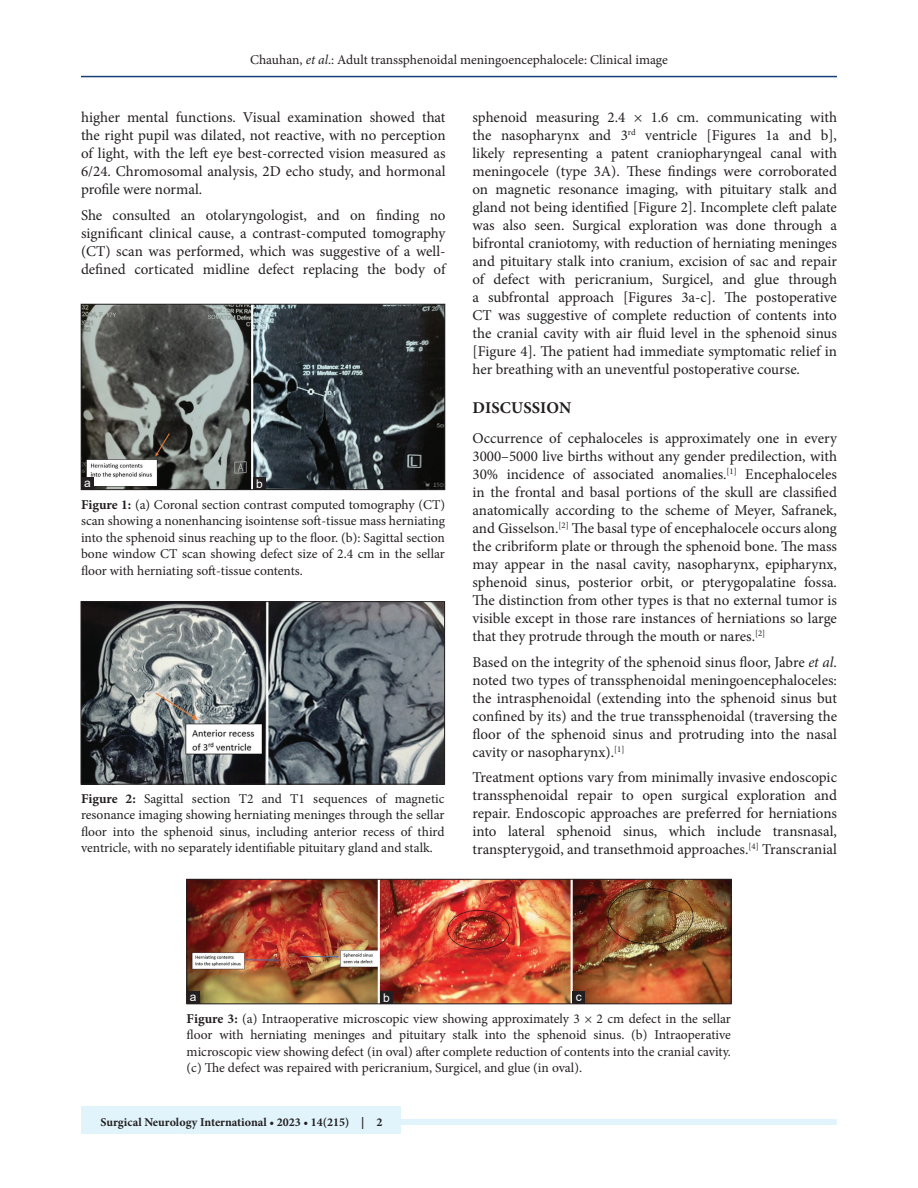
<style>
.page{position:relative;width:918px;height:1188px;background:#fff}
.page>*{position:absolute;margin:0;border:0;box-sizing:border-box;transform-origin:0 0}
.t1{font:700 16.5px "Minion Pro";letter-spacing:.01em;color:#231f20}
.t2{font:15px/18px "Minion Pro";color:#231f20;text-align:justify}
.t3{font:13.5px/16.5px "Minion Pro";color:#231f20;text-align:justify}
.t4{font:700 12px "Minion Pro";color:#231f20}
.t5{font:12px "Arial";color:#fff}
.s1{font-style:italic}
.s2{font-weight:700}
</style>
<div class="page">
<hr style="left:81px;top:76px;width:756px;height:1px;background:#164077">
<div style="left:81px;top:1119px;width:756px;height:6px;background:#e1f4fc"></div>
<div style="left:81px;top:1106px;width:319px;height:28px;background:#e1f4fc"></div>
<img style="left:83px;top:603px;width:360px;height:179px">
<div style="left:81px;top:601px;width:364px;height:183px;border:1px solid #231f20"></div>
<img style="left:83px;top:306px;width:360px;height:182px">
<div style="left:81px;top:304px;width:364px;height:186px;border:1px solid #231f20"></div>
<div style="left:253px;top:477px;width:13px;height:13px;background:#231f20"></div>
<div style="left:81px;top:477px;width:13px;height:13px;background:#231f20"></div>
<img style="left:189px;top:881px;width:540px;height:121px">
<div style="left:187px;top:879px;width:544px;height:125px;border:1px solid #231f20"></div>
<div style="left:572px;top:991px;width:13px;height:13px;background:#231f20"></div>
<div style="left:380px;top:991px;width:13px;height:13px;background:#231f20"></div>
<div style="left:187px;top:991px;width:12px;height:13px;background:#231f20"></div>
<p class="t3" style="left:250px;top:51px;width:419px">Chauhan, <span class="s1">et al</span>.: Adult transsphenoidal meningoencephalocele: Clinical image</p>
<p class="t2" style="left:81px;top:109px;width:366px">higher mental functions. Visual examination showed that the right pupil was dilated, not reactive, with no perception of light, with the left eye best-corrected vision measured as 6/24. Chromosomal analysis, 2D echo study, and hormonal profile were normal.</p>
<p class="t2" style="left:81px;top:206px;width:366px">She consulted an otolaryngologist, and on finding no significant clinical cause, a contrast-computed tomography (CT) scan was performed, which was suggestive of a well&shy;defined corticated midline defect replacing the body of</p>
<p class="t5" style="left:84px;top:474px;width:8px">a</p>
<p class="t5" style="left:256px;top:475px;width:8px">b</p>
<p class="t3" style="left:81px;top:496px;width:366px"><span class="s2">Figure 1:</span> (a) Coronal section contrast computed tomography (CT) scan showing a nonenhancing isointense soft-tissue mass herniating into the sphenoid sinus reaching up to the floor. (b): Sagittal section bone window CT scan showing defect size of 2.4 cm in the sellar floor with herniating soft-tissue contents.</p>
<p class="t3" style="left:81px;top:790px;width:365px"><span class="s2">Figure 2:</span> Sagittal section T2 and T1 sequences of magnetic resonance imaging showing herniating meninges through the sellar floor into the sphenoid sinus, including anterior recess of third ventricle, with no separately identifiable pituitary gland and stalk.</p>
<p class="t2" style="left:472px;top:109px;width:366px">sphenoid measuring 2.4 × 1.6 cm. communicating with the nasopharynx and 3<sup>rd</sup> ventricle [Figures 1a and b], likely representing a patent craniopharyngeal canal with meningocele (type 3A). These findings were corroborated on magnetic resonance imaging, with pituitary stalk and gland not being identified [Figure 2]. Incomplete cleft palate was also seen. Surgical exploration was done through a bifrontal craniotomy, with reduction of herniating meninges and pituitary stalk into cranium, excision of sac and repair of defect with pericranium, Surgicel, and glue through a subfrontal approach [Figures 3a-c]. The postoperative CT was suggestive of complete reduction of contents into the cranial cavity with air fluid level in the sphenoid sinus [Figure 4]. The patient had immediate symptomatic relief in her breathing with an uneventful postoperative course.</p>
<p class="t1" style="left:473px;top:396px;width:100px">DISCUSSION</p>
<p class="t2" style="left:472px;top:430px;width:366px">Occurrence of cephaloceles is approximately one in every 3000–5000 live births without any gender predilection, with 30% incidence of associated anomalies.<sup>[1]</sup> Encephaloceles in the frontal and basal portions of the skull are classified anatomically according to the scheme of Meyer, Safranek, and Gisselson.<sup>[2]</sup> The basal type of encephalocele occurs along the cribriform plate or through the sphenoid bone. The mass may appear in the nasal cavity, nasopharynx, epipharynx, sphenoid sinus, posterior orbit, or pterygopalatine fossa.<br>The distinction from other types is that no external tumor is visible except in those rare instances of herniations so large that they protrude through the mouth or nares.<sup>[2]</sup></p>
<p class="t2" style="left:472px;top:653px;width:366px">Based on the integrity of the sphenoid sinus floor, Jabre <span class="s1">et al</span>. noted two types of transsphenoidal meningoencephaloceles: the intrasphenoidal (extending into the sphenoid sinus but confined by its) and the true transsphenoidal (traversing the floor of the sphenoid sinus and protruding into the nasal cavity or nasopharynx).<sup>[1]</sup></p>
<p class="t2" style="left:472px;top:769px;width:366px">Treatment options vary from minimally invasive endoscopic transsphenoidal repair to open surgical exploration and repair. Endoscopic approaches are preferred for herniations into lateral sphenoid sinus, which include transnasal, transpterygoid, and transethmoid approaches.<sup>[4]</sup> Transcranial</p>
<p class="t5" style="left:190px;top:988px;width:8px">a</p>
<p class="t5" style="left:383px;top:989px;width:8px">b</p>
<p class="t5" style="left:576px;top:988px;width:7px">c</p>
<p class="t3" style="left:187px;top:1010px;width:546px"><span class="s2">Figure 3:</span> (a) Intraoperative microscopic view showing approximately 3 × 2 cm defect in the sellar floor with herniating meninges and pituitary stalk into the sphenoid sinus. (b) Intraoperative microscopic view showing defect (in oval) after complete reduction of contents into the cranial cavity. (c) The defect was repaired with pericranium, Surgicel, and glue (in oval).</p>
<p class="t4" style="left:100px;top:1113px;width:284px">Surgical Neurology International • 2023 • 14(215) | 2</p>
</div>
